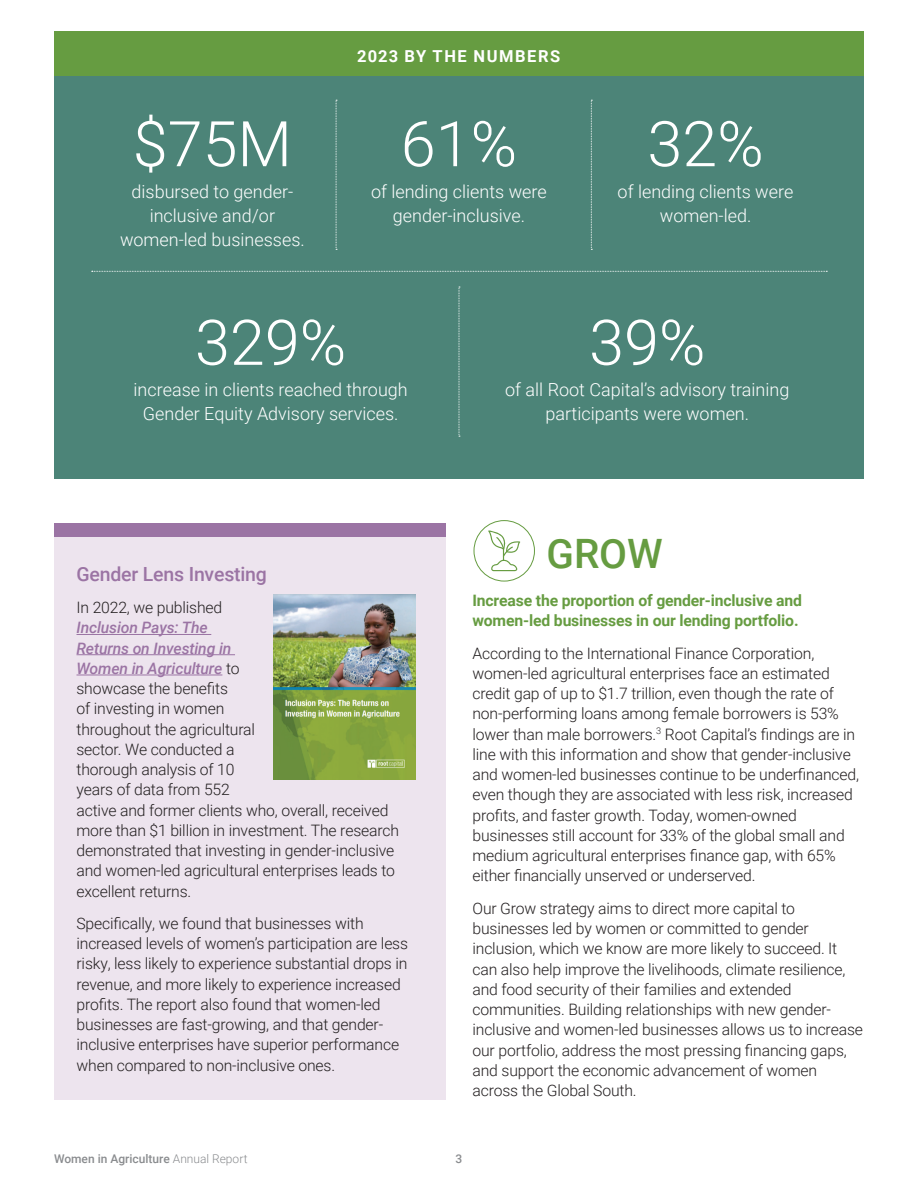
<style>
.page{position:relative;width:918px;height:1188px;background:#fff}
.page>*{position:absolute;margin:0;border:0;box-sizing:border-box;transform-origin:0 0}
.t1{font:300 63px "Roboto";color:#fff}
.t2{font:500 40.5px "Roboto";color:#669c41}
.t3{font:500 19.5px "Roboto";letter-spacing:-.01em;color:#9b74a4}
.t4{font:300 18px/24px "Roboto";color:#fff;text-align:center}
.t5{font:700 16.5px "Roboto";letter-spacing:.095em;color:#fff}
.t6{font:300 15.75px/20.2px "Roboto";letter-spacing:-.01em;color:#231f20}
.t7{font:700 15.75px/20.2px "Roboto";letter-spacing:-.01em;color:#669c41}
.t8{font:500 12px "Roboto";color:#8a8c8f}
.s1{font-weight:500;font-style:italic;color:#9b74a4}
.s2{font-weight:300}
</style>
<div class="page">
<div style="left:54px;top:32px;width:810px;height:447px;background:#4c8478"></div>
<div style="left:54px;top:523px;width:392px;height:577px;background:#ede4ee"></div>
<hr style="left:76px;top:634px;width:135px;height:1px;background:#9b74a4">
<hr style="left:76px;top:654px;width:159px;height:1px;background:#9b74a4">
<hr style="left:76px;top:675px;width:146px;height:1px;background:#9b74a4">
<div style="left:54px;top:32px;width:810px;height:44px;background:#669c41"></div>
<svg style="left:591px;top:100px;width:1px;height:150px"></svg>
<svg style="left:336px;top:100px;width:1px;height:150px"></svg>
<svg style="left:459px;top:287px;width:1px;height:150px"></svg>
<svg style="left:92px;top:271px;width:735px;height:1px"></svg>
<div style="left:54px;top:523px;width:392px;height:13px;background:#9b74a4"></div>
<svg style="left:488px;top:530px;width:32px;height:41px"></svg>
<div style="left:474px;top:520px;width:61px;height:61px;border:1px solid #669c41;border-radius:50%"></div>
<img style="left:274px;top:594px;width:142px;height:186px">
<h1 class="t1" style="left:133px;top:100px;width:161px">$75M</h1>
<p class="t4" style="left:120px;top:179px;width:186px">disbursed to gender&shy;inclusive and/or women-led businesses.</p>
<p class="t5" style="left:357px;top:45px;width:205px">2023 BY THE NUMBERS</p>
<h1 class="t1" style="left:401px;top:100px;width:118px">61%</h1>
<p class="t4" style="left:371px;top:179px;width:177px">of lending clients were gender-inclusive.</p>
<h1 class="t1" style="left:647px;top:100px;width:118px">32%</h1>
<p class="t4" style="left:618px;top:179px;width:177px">of lending clients were women-led.</p>
<h1 class="t1" style="left:195px;top:298px;width:153px">329%</h1>
<p class="t4" style="left:134px;top:377px;width:276px">increase in clients reached through<br>Gender Equity Advisory services.</p>
<h1 class="t1" style="left:589px;top:298px;width:118px">39%</h1>
<p class="t4" style="left:505px;top:377px;width:286px">of all Root Capital’s advisory training participants were women.</p>
<p class="t3" style="left:76px;top:560px;width:192px">Gender Lens Investing</p>
<p class="t6" style="left:76px;top:597px;width:147px">In 2022, we published</p>
<p class="t6" style="left:76px;top:617px;width:324px"><span class="s1">Inclusion Pays: The<br>Returns on Investing in<br>Women in Agriculture</span> to<br>showcase the benefits<br>of investing in women<br>throughout the agricultural<br>sector. We conducted a<br>thorough analysis of 10<br>years of data from 552<br>active and former clients who, overall, received more than $1 billion in investment. The research demonstrated that investing in gender-inclusive and women-led agricultural enterprises leads to excellent returns.</p>
<p class="t6" style="left:76px;top:913px;width:333px">Specifically, we found that businesses with increased levels of women’s participation are less risky, less likely to experience substantial drops in revenue, and more likely to experience increased profits. The report also found that women-led businesses are fast-growing, and that gender&shy;inclusive enterprises have superior performance when compared to non-inclusive ones.</p>
<h2 class="t2" style="left:546px;top:525px;width:118px">GROW</h2>
<p class="t7" style="left:472px;top:590px;width:331px">Increase the proportion of gender-inclusive and women-led businesses in our lending portfolio.</p>
<p class="t6" style="left:472px;top:642px;width:388px">According to the International Finance Corporation, women-led agricultural enterprises face an estimated credit gap of up to $1.7 trillion, even though the rate of non-performing loans among female borrowers is 53% lower than male borrowers.<sup>3</sup> Root Capital’s findings are in line with this information and show that gender-inclusive and women-led businesses continue to be underfinanced, even though they are associated with less risk, increased profits, and faster growth. Today, women-owned businesses still account for 33% of the global small and medium agricultural enterprises finance gap, with 65% either financially unserved or underserved.</p>
<p class="t6" style="left:472px;top:897px;width:392px">Our Grow strategy aims to direct more capital to businesses led by women or committed to gender inclusion, which we know are more likely to succeed. It can also help improve the livelihoods, climate resilience, and food security of their families and extended communities. Building relationships with new gender&shy;inclusive and women-led businesses allows us to increase our portfolio, address the most pressing financing gaps, and support the economic advancement of women across the Global South.</p>
<p class="t8" style="left:54px;top:1150px;width:195px">Women in Agriculture <span class="s2">Annual Report</span></p>
<p class="t8" style="left:456px;top:1150px;width:8px">3</p>
</div>
